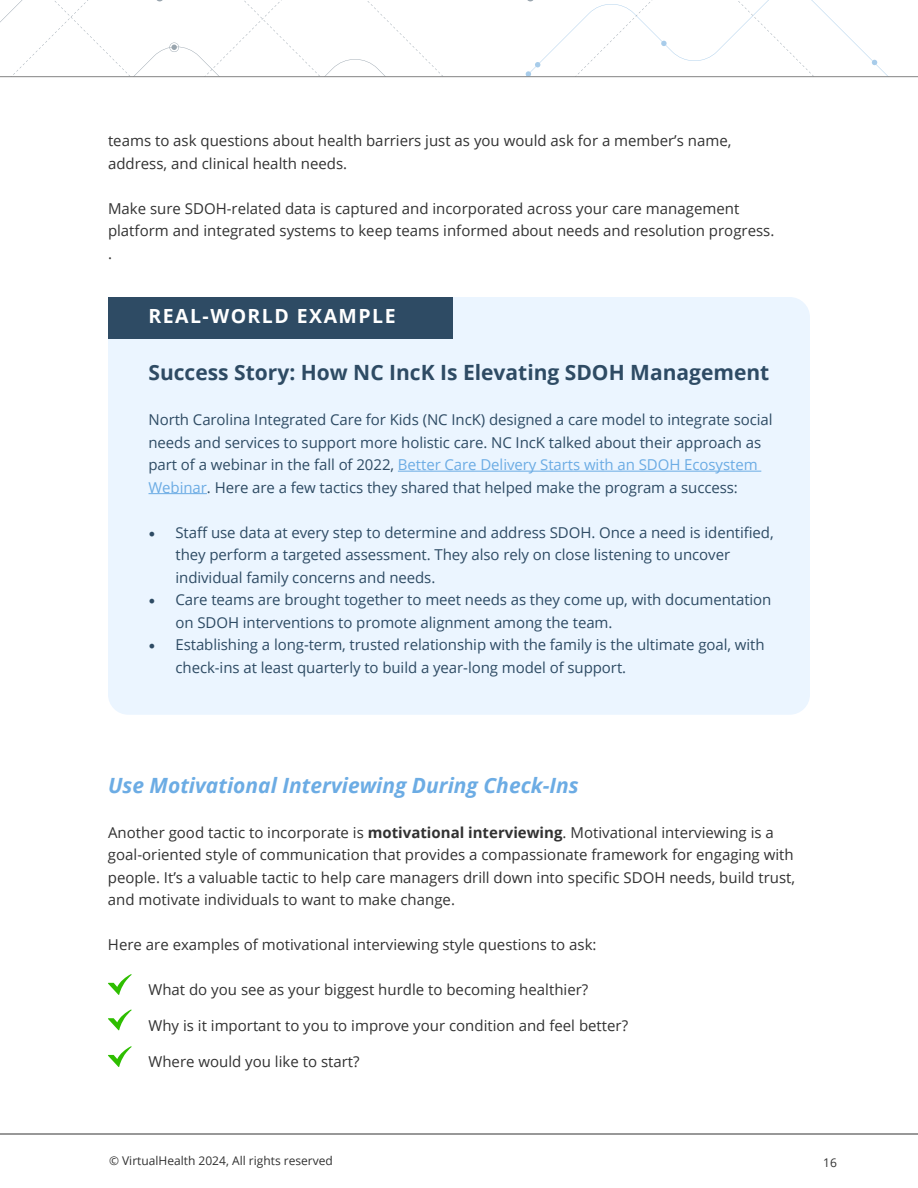
<style>
.page{position:relative;width:918px;height:1188px;background:#fff}
.page>*{position:absolute;margin:0;border:0;box-sizing:border-box;transform-origin:0 0}
.t1{font:700 21px "Open Sans";color:#2e4b64}
.t2{font:italic 700 21px "Open Sans";color:#6cace4}
.t3{font:700 19.5px "Open Sans";letter-spacing:.075em;color:#fff}
.t4{font:15px/22.5px "Open Sans";color:#323232}
.t5{font:15px/22.5px "Open Sans";letter-spacing:-.005em;color:#2e4b64}
.t6{font:12px "Open Sans";color:#323232}
.s1{color:#6cace4}
.s2{font-family:"Minion Pro";font-size:18px}
.s3{font-weight:700}
</style>
<div class="page">
<hr style="left:0;top:1134px;width:918px;height:1px;background:#323232">
<svg style="left:0;top:0;width:888px;height:76px"></svg>
<hr style="left:0;top:76px;width:918px;height:1px;background:#848484">
<div style="left:108px;top:297px;width:702px;height:418px;background:#ebf5ff;border-radius:20px"></div>
<hr style="left:398px;top:471px;width:363px;height:1px;background:#6cace4">
<hr style="left:148px;top:493px;width:59px;height:1px;background:#6cace4">
<div style="left:108px;top:297px;width:344px;height:41px;background:#2e4b64"></div>
<svg style="left:108px;top:974px;width:24px;height:21px"></svg>
<svg style="left:108px;top:1009px;width:24px;height:21px"></svg>
<svg style="left:108px;top:1046px;width:24px;height:21px"></svg>
<p class="t4" style="left:108px;top:129px;width:625px">teams to ask questions about health barriers just as you would ask for a member’s name, address, and clinical health needs.</p>
<p class="t4" style="left:108px;top:197px;width:668px">Make sure SDOH-related data is captured and incorporated across your care management platform and integrated systems to keep teams informed about needs and resolution progress. .</p>
<h2 class="t3" style="left:148px;top:303px;width:249px">REAL-WORLD EXAMPLE</h2>
<h1 class="t1" style="left:148px;top:358px;width:622px">Success Story: How NC IncK Is Elevating SDOH Management</h1>
<p class="t5" style="left:148px;top:408px;width:626px">North Carolina Integrated Care for Kids (NC IncK) designed a care model to integrate social needs and services to support more holistic care. NC IncK talked about their approach as part of a webinar in the fall of 2022, <span class="s1">Better Care Delivery Starts with an SDOH Ecosystem Webinar</span>. Here are a few tactics they shared that helped make the program a success:</p>
<p class="t5" style="left:176px;top:520px;width:600px;text-indent:-27px"><span class="s2">•</span> Staff use data at every step to determine and address SDOH. Once a need is identified, they perform a targeted assessment. They also rely on close listening to uncover individual family concerns and needs.</p>
<p class="t5" style="left:176px;top:588px;width:597px;text-indent:-27px"><span class="s2">•</span> Care teams are brought together to meet needs as they come up, with documentation on SDOH interventions to promote alignment among the team.</p>
<p class="t5" style="left:176px;top:633px;width:591px;text-indent:-27px"><span class="s2">•</span> Establishing a long-term, trusted relationship with the family is the ultimate goal, with check-ins at least quarterly to build a year-long model of support.</p>
<h1 class="t2" style="left:108px;top:770px;width:472px">Use Motivational Interviewing During Check-Ins</h1>
<p class="t4" style="left:108px;top:821px;width:689px">Another good tactic to incorporate is <span class="s3">motivational interviewing</span>. Motivational interviewing is a goal-oriented style of communication that provides a compassionate framework for engaging with people. It’s a valuable tactic to help care managers drill down into specific SDOH needs, build trust, and motivate individuals to want to make change.</p>
<p class="t4" style="left:108px;top:933px;width:490px">Here are examples of motivational interviewing style questions to ask:</p>
<p class="t4" style="left:148px;top:978px;width:441px">What do you see as your biggest hurdle to becoming healthier?</p>
<p class="t4" style="left:148px;top:1014px;width:481px">Why is it important to you to improve your condition and feel better?</p>
<p class="t4" style="left:148px;top:1050px;width:213px">Where would you like to start?</p>
<p class="t6" style="left:109px;top:1152px;width:225px">© VirtualHealth 2024, All rights reserved</p>
<p class="t6" style="left:823px;top:1154px;width:15px">16</p>
</div>
